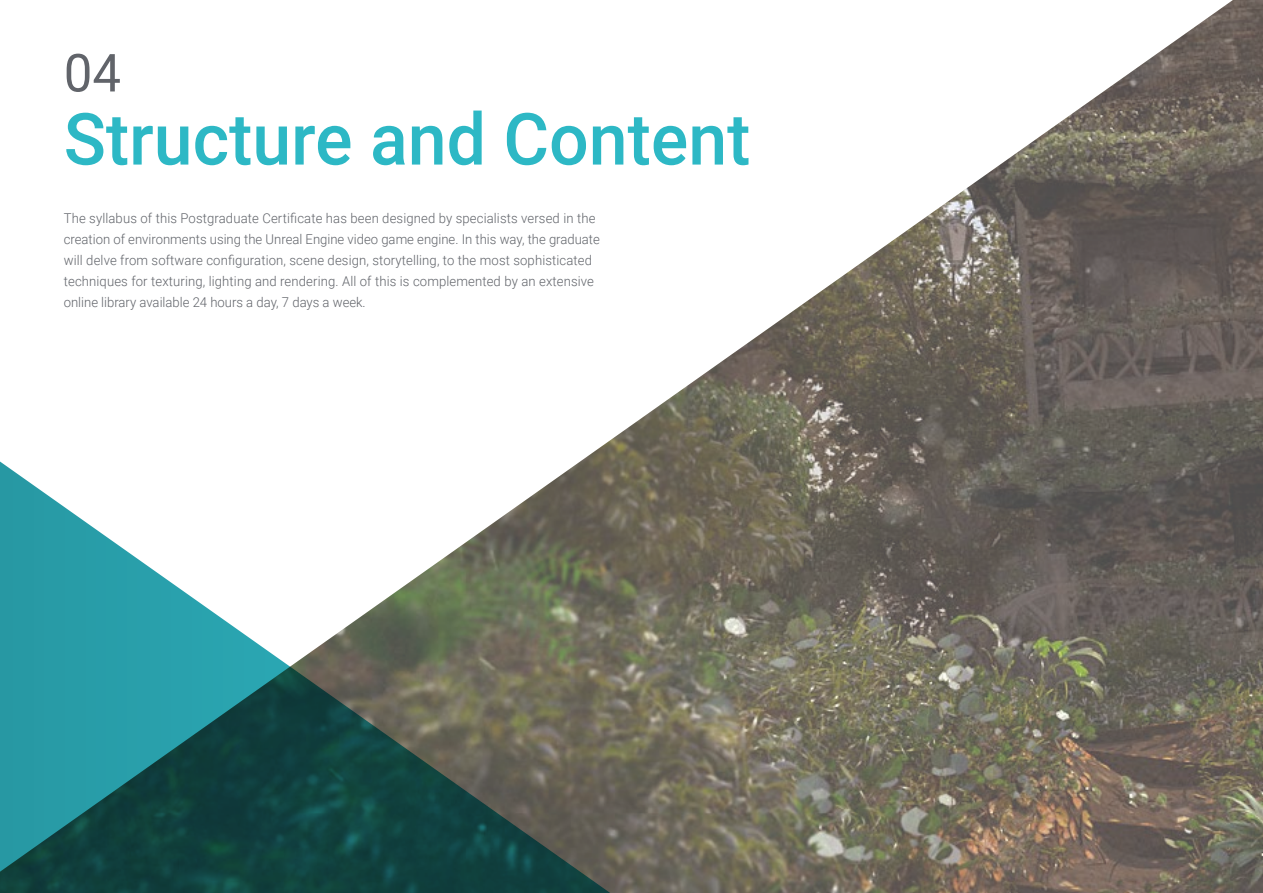
<style>
.page{position:relative;width:1263px;height:893px;background:#fff}
.page>*{position:absolute;margin:0;border:0;box-sizing:border-box;transform-origin:0 0}
.t1{font:500 72px "Roboto";color:#2db8c5}
.t2{font:52.5px "Roboto";color:#61646a}
.t3{font:300 13.5px/21px "Roboto";letter-spacing:.01em;color:#61646a}
</style>
<div class="page">
<img style="left:602px;top:0;width:661px;height:893px">
<svg style="left:0;top:446px;width:640px;height:447px"></svg>
<h2 class="t2" style="left:64px;top:36px;width:59px">04</h2>
<h1 class="t1" style="left:64px;top:89px;width:688px">Structure and Content</h1>
<p class="t3" style="left:64px;top:207px;width:538px">The syllabus of this Postgraduate Certificate has been designed by specialists versed in the creation of environments using the Unreal Engine video game engine. In this way, the graduate will delve from software configuration, scene design, storytelling, to the most sophisticated techniques for texturing, lighting and rendering. All of this is complemented by an extensive online library available 24 hours a day, 7 days a week.</p>
</div>
